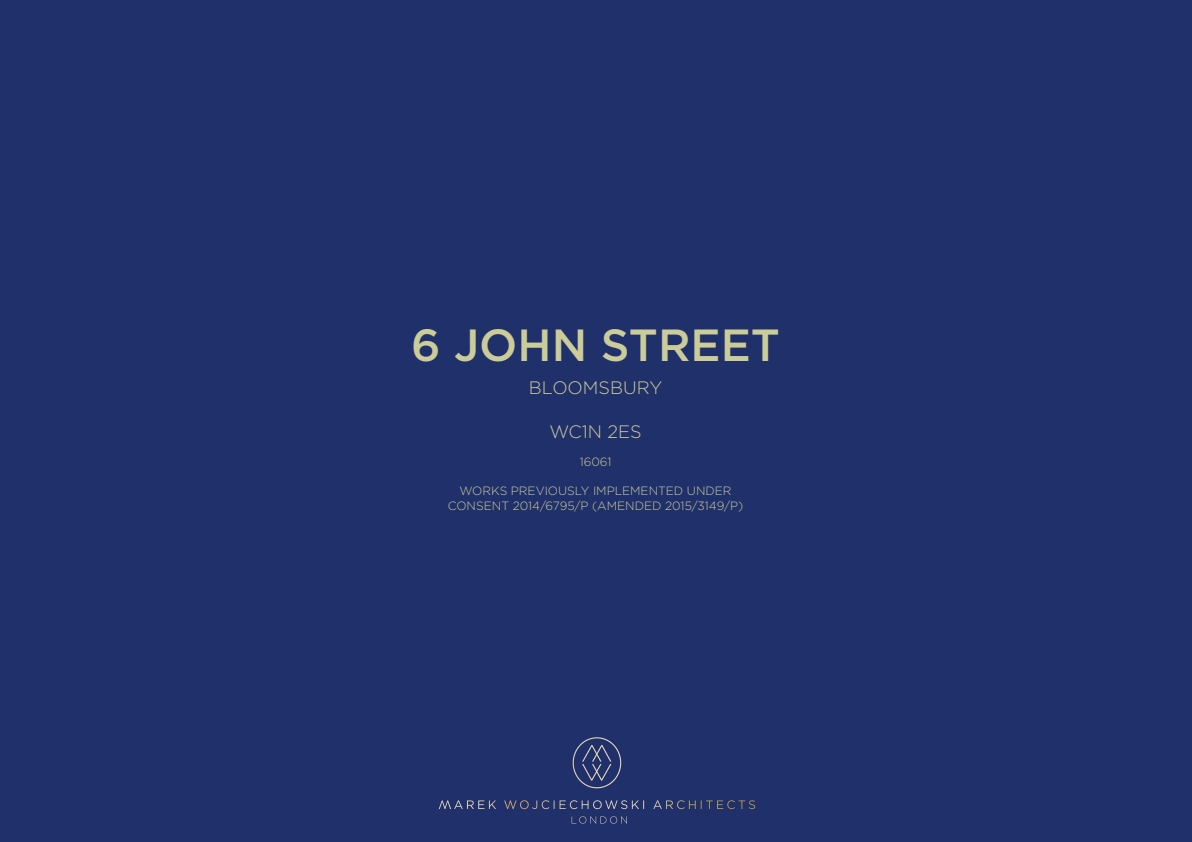
<style>
.page{position:relative;width:1192px;height:842px;background:#20306b}
.page>*{position:absolute;margin:0;border:0;box-sizing:border-box;transform-origin:0 0}
.t1{font:500 45px "Gotham";color:#cc9}
.t2{font:300 18px "Gotham";color:#cc9}
.t3{font:300 12px "Gotham";color:#cc9}
</style>
<div class="page">
<p class="t1" style="left:411px;top:316px;width:370px">6 JOHN STREET</p>
<p class="t2" style="left:529px;top:377px;width:135px">BLOOMSBURY</p>
<p class="t2" style="left:549px;top:420px;width:94px">WC1N 2ES</p>
<p class="t3" style="left:580px;top:454px;width:33px">16061</p>
<p class="t3" style="left:460px;top:483px;width:274px">WORKS PREVIOUSLY IMPLEMENTED UNDER</p>
<p class="t3" style="left:448px;top:498px;width:297px">CONSENT 2014/6795/P (AMENDED 2015/3149/P)</p>
</div>
